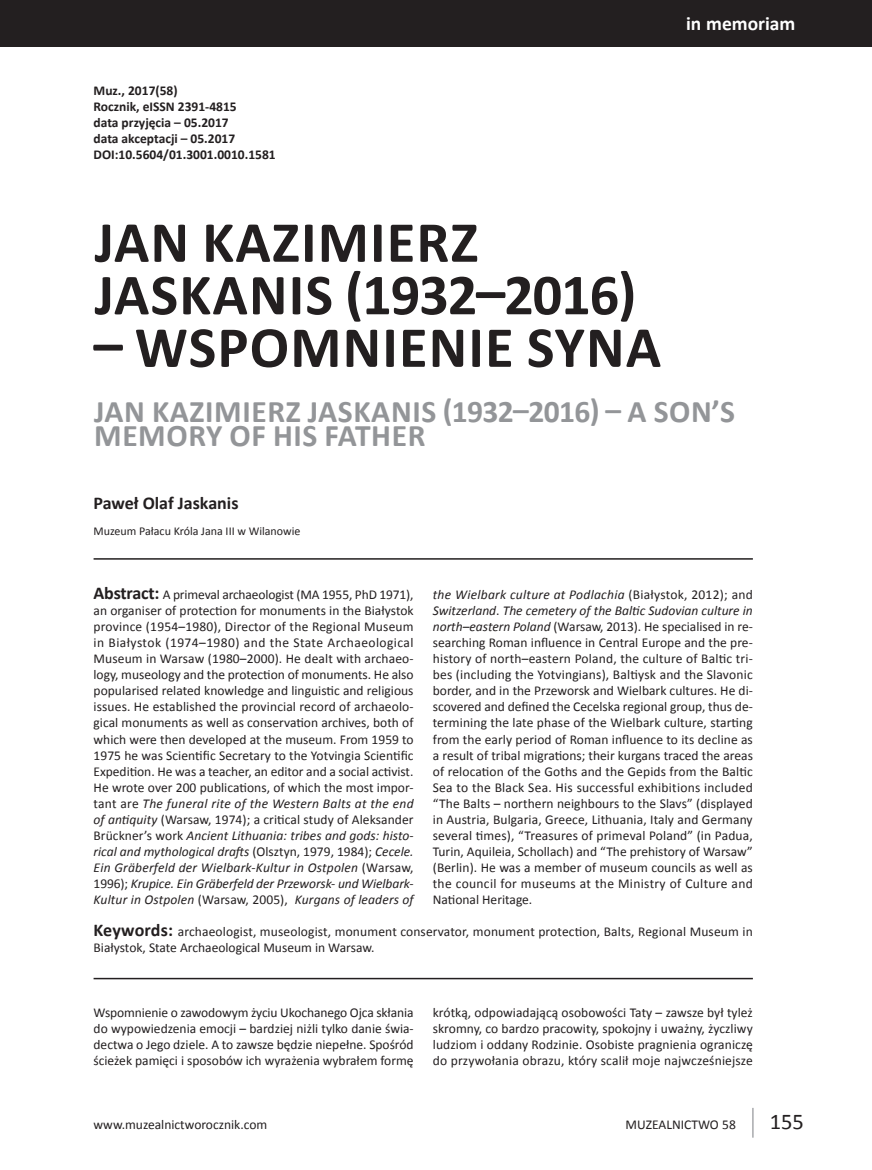
<style>
.page{position:relative;width:872px;height:1170px;background:#fff}
.page>*{position:absolute;margin:0;border:0;box-sizing:border-box;transform-origin:0 0}
.Tytuł_artykułu_polsk{font:700 58.5px/52.5px "Calibri";letter-spacing:.02em;color:#231f20}
.tytuł_angielski{font:700 31.5px/24px "Calibri";letter-spacing:.02em;color:#939598}
.t1{font:22.5px "Calibri";color:#231f20}
.t2{font:700 19.5px "Calibri";color:#fff}
.nazwisko_polskie{font:700 18px "Calibri";color:#231f20}
.BODY_TEXT{font:13.5px/16px "Calibri";letter-spacing:.005em;color:#231f20;text-align:justify}
.keywords{font:13.5px/16px "Calibri";letter-spacing:.01em;color:#231f20}
.notka_u_góry{font:700 13.5px "Calibri";color:#231f20}
.notka_u_góry-2{font:700 13.5px "Calibri";color:#221e1f}
.pod_nazwiskiem{font:12px "Calibri";color:#231f20}
.s1{font-weight:700;font-size:18px}
.s2{font-style:italic}
</style>
<div class="page">
<hr style="left:752px;top:1107px;width:1px;height:30px;background:#a8a9ad">
<div style="left:0;top:0;width:872px;height:47px;background:#231f20"></div>
<hr style="left:94px;top:558px;width:659px;height:1px;background:#231f20">
<hr style="left:94px;top:977px;width:659px;height:2px;background:#231f20">
<p class="notka_u_góry" style="left:94px;top:82px;width:86px">Muz., 2017(58)</p>
<p class="notka_u_góry" style="left:94px;top:98px;width:145px">Rocznik, eISSN 2391-4815</p>
<p class="notka_u_góry" style="left:94px;top:114px;width:137px">data przyjęcia – 05.2017</p>
<p class="notka_u_góry" style="left:94px;top:130px;width:143px">data akceptacji – 05.2017</p>
<p class="notka_u_góry-2" style="left:94px;top:146px;width:184px">DOI:10.5604/01.3001.0010.1581</p>
<h3 class="t2" style="left:686px;top:11px;width:111px">in memoriam</h3>
<p class="Tytuł_artykułu_polsk" style="left:95px;top:216px;width:543px">JAN KAZIMIERZ<br>JASKANIS (1932–2016)</p>
<p class="Tytuł_artykułu_polsk" style="left:94px;top:321px;width:569px">– WSPOMNIENIE SYNA</p>
<p class="tytuł_angielski" style="left:94px;top:400px;width:642px">JAN KAZIMIERZ JASKANIS (1932–2016) – A SON’S<br>MEMORY OF HIS FATHER</p>
<p class="nazwisko_polskie" style="left:94px;top:491px;width:146px">Paweł Olaf Jaskanis</p>
<p class="pod_nazwiskiem" style="left:94px;top:523px;width:208px">Muzeum Pałacu Króla Jana III w Wilanowie</p>
<p class="BODY_TEXT" style="left:94px;top:585px;width:322px"><span class="s1">Abstract:</span> A primeval archaeologist (MA 1955, PhD 1971), an organiser of protection for monuments in the Białystok province (1954–1980), Director of the Regional Museum in Białystok (1974–1980) and the State Archaeological Museum in Warsaw (1980–2000). He dealt with archaeo&shy;logy, museology and the protection of monuments. He also popularised related knowledge and linguistic and religious issues. He established the provincial record of archaeolo&shy;gical monuments as well as conservation archives, both of which were then developed at the museum. From 1959 to 1975 he was Scientific Secretary to the Yotvingia Scientific Expedition. He was a teacher, an editor and a social activist.<br>He wrote over 200 publications, of which the most impor&shy;tant are <span class="s2">The funeral rite of the Western Balts at the end of antiquity</span> (Warsaw, 1974); a critical study of Aleksander Brückner’s work <span class="s2">Ancient Lithuania: tribes and gods: histo&shy;rical and mythological drafts</span> (Olsztyn, 1979, 1984); <span class="s2">Cecele.<br>Ein Gräberfeld der Wielbark-Kultur in Ostpolen</span> (Warsaw, 1996); <span class="s2">Krupice. Ein Gräberfeld der Przeworsk- und Wielbark-Kultur in Ostpolen</span> (Warsaw, 2005), <span class="s2">Kurgans of leaders of</span></p>
<p class="BODY_TEXT" style="left:433px;top:585px;width:322px"><span class="s2">the Wielbark culture at Podlachia</span> (Białystok, 2012); and <span class="s2">Switzerland</span>. <span class="s2">The cemetery of the Baltic Sudovian culture in north–eastern Poland</span> (Warsaw, 2013). He specialised in re&shy;searching Roman influence in Central Europe and the pre&shy;history of north–eastern Poland, the culture of Baltic tri&shy;bes (including the Yotvingians), Baltiysk and the Slavonic border, and in the Przeworsk and Wielbark cultures. He di&shy;scovered and defined the Cecelska regional group, thus de&shy;termining the late phase of the Wielbark culture, starting from the early period of Roman influence to its decline as a result of tribal migrations; their kurgans traced the areas of relocation of the Goths and the Gepids from the Baltic Sea to the Black Sea. His successful exhibitions included “The Balts – northern neighbours to the Slavs” (displayed in Austria, Bulgaria, Greece, Lithuania, Italy and Germany several times), “Treasures of primeval Poland” (in Padua, Turin, Aquileia, Schollach) and “The prehistory of Warsaw” (Berlin). He was a member of museum councils as well as the council for museums at the Ministry of Culture and National Heritage.</p>
<p class="keywords" style="left:94px;top:923px;width:660px"><span class="s1">Keywords:</span> archaeologist, museologist, monument conservator, monument protection, Balts, Regional Museum in<br>Białystok, State Archaeological Museum in Warsaw.</p>
<p class="BODY_TEXT" style="left:94px;top:1003px;width:321px">Wspomnienie o zawodowym życiu Ukochanego Ojca skłania do wypowiedzenia emocji – bardziej niżli tylko danie świa&shy;dectwa o Jego dziele. A to zawsze będzie niepełne. Spośród ścieżek pamięci i sposobów ich wyrażenia wybrałem formę</p>
<p class="BODY_TEXT" style="left:433px;top:1003px;width:321px">krótką, odpowiadającą osobowości Taty – zawsze był tyleż skromny, co bardzo pracowity, spokojny i uważny, życzliwy ludziom i oddany Rodzinie. Osobiste pragnienia ograniczę do przywołania obrazu, który scalił moje najwcześniejsze</p>
<p class="BODY_TEXT" style="left:94px;top:1115px;width:175px">www.muzealnictworocznik.com</p>
<p class="BODY_TEXT" style="left:625px;top:1115px;width:112px">MUZEALNICTWO 58</p>
<p class="t1" style="left:770px;top:1107px;width:36px">155</p>
</div>
